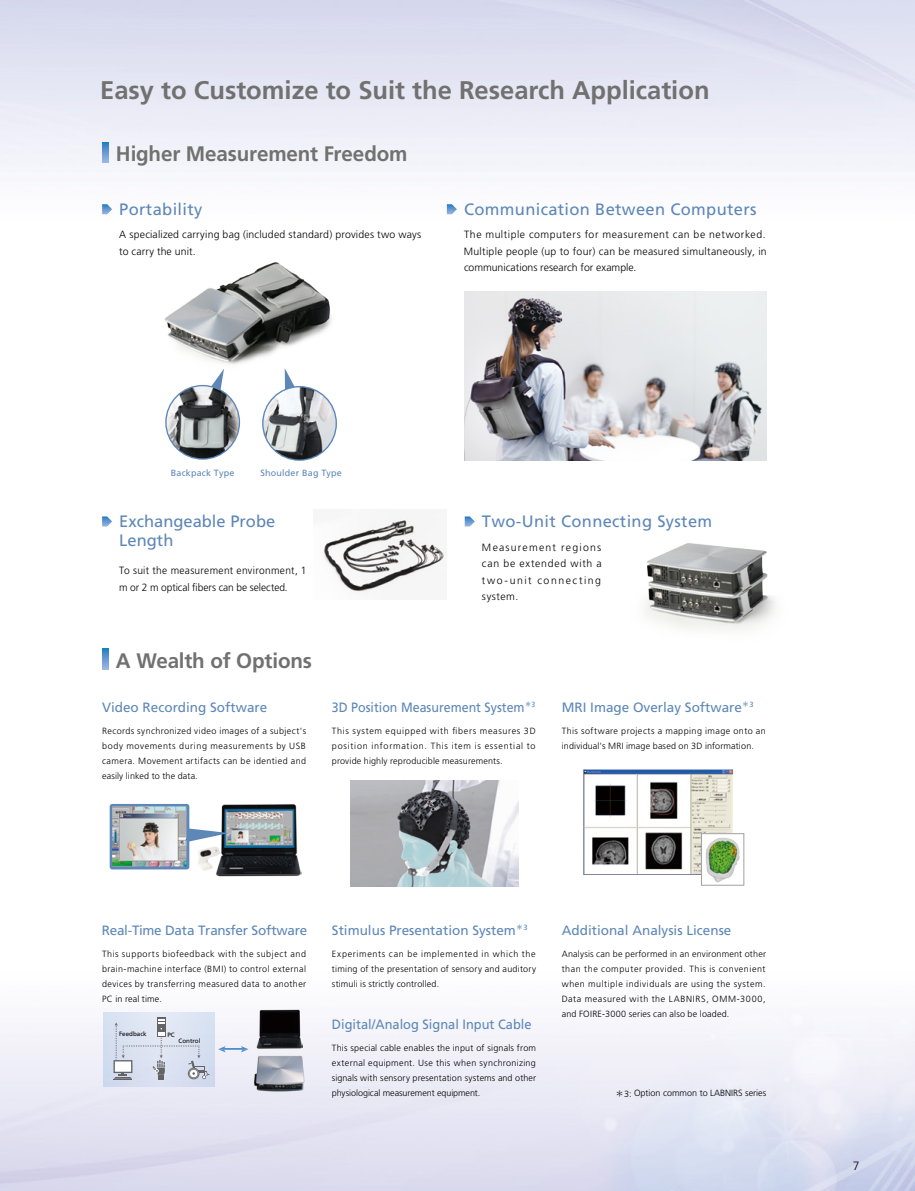
<style>
.page{position:relative;width:915px;height:1191px;background:#fff}
.page>*{position:absolute;margin:0;border:0;box-sizing:border-box;transform-origin:0 0}
.t1{font:700 25.5px "Frutiger LT Std";color:#727171}
.t2{font:700 21px "Frutiger LT Std";letter-spacing:-.01em;color:#727171}
.t3{font:16.5px "Frutiger LT Std";letter-spacing:.02em;color:#5d87b7}
.t4{font:16.5px/19.5px "Frutiger LT Std";color:#5d87b7}
.t5{font:13.5px "Frutiger LT Std";color:#5d87b7}
.t6{font:13.5px "Frutiger LT Std";color:#5d87b7;scale:.95 1}
.t7{font:13.5px "Frutiger LT Std";letter-spacing:-.02em;color:#5d87b7}
.t8{font:13.5px "Frutiger LT Std";color:#5d87b7;scale:.92 1}
.t9{font:300 12px "Frutiger LT Std";color:#000}
.t10{font:300 10.5px/16.5px "Frutiger LT Std";letter-spacing:.025em;color:#000}
.t11{font:300 9px/15px "Frutiger LT Std";letter-spacing:.02em;color:#000;text-align:justify}
.t12{font:300 9px "Frutiger LT Std";color:#000}
.t13{font:9px "Frutiger LT Std";letter-spacing:.02em;color:#5d87b7}
.t14{font:6.3px "Frutiger LT Std";color:#000}
.s1{font-family:"Koz Go Pro";font-weight:400}
</style>
<div class="page">
<img style="left:0;top:1012px;width:914px;height:179px">
<img style="left:645px;top:543px;width:130px;height:87px">
<img style="left:164px;top:262px;width:168px;height:103px">
<svg style="left:284px;top:368px;width:10px;height:21px"></svg>
<div style="left:262px;top:386px;width:75px;height:75px;border:3px solid #5d87b7;border-radius:50%"></div>
<img style="left:263px;top:387px;width:72px;height:72px;border-radius:36px">
<svg style="left:209px;top:369px;width:15px;height:23px"></svg>
<div style="left:165px;top:385px;width:75px;height:75px;border:3px solid #5d87b7;border-radius:50%"></div>
<img style="left:166px;top:386px;width:73px;height:72px;border-radius:36px">
<svg style="left:102px;top:142px;width:7px;height:21px"></svg>
<svg style="left:102px;top:204px;width:10px;height:10px"></svg>
<svg style="left:102px;top:649px;width:7px;height:20px"></svg>
<svg style="left:102px;top:516px;width:10px;height:10px"></svg>
<svg style="left:464px;top:516px;width:10px;height:10px"></svg>
<svg style="left:446px;top:204px;width:11px;height:10px"></svg>
<img style="left:464px;top:291px;width:301px;height:170px">
<img style="left:323px;top:509px;width:123px;height:83px">
<img style="left:198px;top:847px;width:18px;height:23px">
<img style="left:216px;top:804px;width:85px;height:72px">
<svg style="left:189px;top:827px;width:40px;height:16px"></svg>
<div style="left:110px;top:804px;width:79px;height:65px;border:5px solid #5d87b7"></div>
<img style="left:112px;top:806px;width:74px;height:60px">
<div style="left:104px;top:1012px;width:111px;height:74px;background:linear-gradient(to right,#d9e1f1,#dae2f1)"></div>
<div style="left:157px;top:1017px;width:8px;height:20px;background:#656464"></div>
<svg style="left:113px;top:1019px;width:96px;height:61px"></svg>
<img style="left:256px;top:1009px;width:46px;height:39px">
<img style="left:251px;top:1055px;width:57px;height:41px">
<svg style="left:218px;top:1046px;width:30px;height:6px"></svg>
<img style="left:583px;top:770px;width:149px;height:104px">
<svg style="left:703px;top:835px;width:37px;height:48px"></svg>
<div style="left:701px;top:833px;width:42px;height:52px;border:1px solid #9fa0a0"></div>
<img style="left:705px;top:837px;width:26px;height:45px">
<img style="left:350px;top:780px;width:168px;height:106px">
<h1 class="t1" style="left:100px;top:75px;width:610px">Easy to Customize to Suit the Research Application</h1>
<h2 class="t2" style="left:116px;top:141px;width:293px">Higher Measurement Freedom</h2>
<h3 class="t3" style="left:119px;top:199px;width:85px">Portability</h3>
<p class="t10" style="left:119px;top:227px;width:303px">A specialized carrying bag (included standard) provides two ways to carry the unit.</p>
<h3 class="t3" style="left:464px;top:199px;width:294px">Communication Between Computers</h3>
<p class="t10" style="left:464px;top:227px;width:304px;text-align:justify">The multiple computers for measurement can be networked.<br>Multiple people (up to four) can be measured simultaneously, in communications research for example.</p>
<p class="t13" style="left:171px;top:468px;width:65px">Backpack Type</p>
<p class="t13" style="left:260px;top:468px;width:83px">Shoulder Bag Type</p>
<h3 class="t4" style="left:119px;top:511px;width:157px">Exchangeable Probe<br>Length</h3>
<p class="t10" style="left:119px;top:562px;width:189px">To suit the measurement environment, 1 m or 2 m optical fibers can be selected.</p>
<h2 class="t2" style="left:116px;top:648px;width:197px">A Wealth of Options</h2>
<h3 class="t3" style="left:482px;top:511px;width:232px">Two-Unit Connecting System</h3>
<p class="t10" style="left:482px;top:539px;width:121px;text-align:justify">Measurement regions can be extended with a two-unit connecting system.</p>
<h3 class="t5" style="left:102px;top:699px;width:167px">Video Recording Software</h3>
<p class="t11" style="left:102px;top:723px;width:205px">Records synchronized video images of a subject's body movements during measurements by USB camera. Movement artifacts can be identied and easily linked to the data.</p>
<h3 class="t8" style="left:332px;top:699px;width:222px">3D Position Measurement System<sup>＊</sup><sup>3</sup></h3>
<p class="t11" style="left:332px;top:723px;width:205px">This system equipped with fibers measures 3D position information. This item is essential to provide highly reproducible measurements.</p>
<h3 class="t5" style="left:561px;top:699px;width:193px">MRI Image Overlay Software<sup>＊</sup><sup>3</sup></h3>
<p class="t11" style="left:561px;top:723px;width:205px">This software projects a mapping image onto an individual's MRI image based on 3D information.</p>
<h3 class="t7" style="left:102px;top:922px;width:207px">Real-Time Data Transfer Software</h3>
<p class="t11" style="left:102px;top:947px;width:205px">This supports biofeedback with the subject and brain-machine interface (BMI) to control external devices by transferring measured data to another PC in real time.</p>
<p class="t14" style="left:119px;top:1029px;width:29px">Feedback</p>
<p class="t14" style="left:178px;top:1037px;width:23px">Control</p>
<p class="t14" style="left:167px;top:1031px;width:9px">PC</p>
<h3 class="t5" style="left:332px;top:922px;width:197px">Stimulus Presentation System<sup>＊</sup><sup>3</sup></h3>
<p class="t11" style="left:332px;top:947px;width:205px">Experiments can be implemented in which the timing of the presentation of sensory and auditory stimuli is strictly controlled.</p>
<h3 class="t6" style="left:332px;top:1016px;width:212px">Digital/Analog Signal Input Cable</h3>
<p class="t11" style="left:332px;top:1040px;width:206px">This special cable enables the input of signals from external equipment. Use this when synchronizing signals with sensory presentation systems and other physiological measurement equipment.</p>
<h3 class="t5" style="left:561px;top:922px;width:171px">Additional Analysis License</h3>
<p class="t11" style="left:561px;top:947px;width:206px">Analysis can be performed in an environment other than the computer provided. This is convenient when multiple individuals are using the system.<br>Data measured with the LABNIRS, OMM-3000, and FOIRE-3000 series can also be loaded.</p>
<p class="t12" style="left:615px;top:1088px;width:153px"><span class="s1">＊</span>3: Option common to LABNIRS series</p>
<h3 class="t9" style="left:852px;top:1158px;width:8px">7</h3>
</div>
